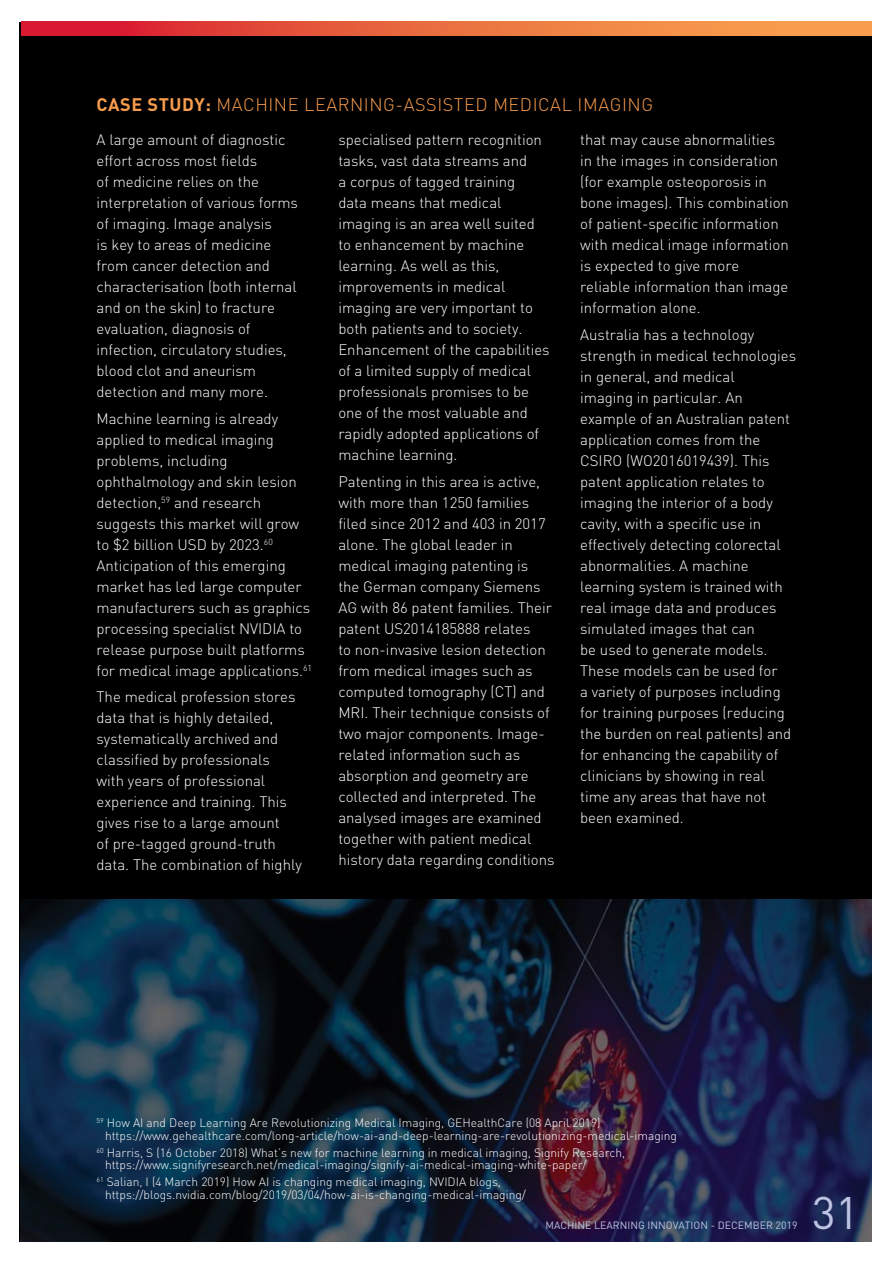
<style>
.page{position:relative;width:893px;height:1263px;background:#fff}
.page>*{position:absolute;margin:0;border:0;box-sizing:border-box;transform-origin:0 0}
.t1{font:45px "DIN";color:#bdc3e2}
.t2{font:300 18px "DIN";letter-spacing:.03em;color:#f89c4d}
.t3{font:300 15px/21px "DIN";color:#fff}
.t4{font:300 12px/12.8px "DIN";color:#fff}
.t5{font:10.5px "DIN";color:#bdc3e2}
.s1{font-weight:700}
</style>
<div class="page">
<div style="left:19px;top:22px;width:853px;height:1220px;background:#000"></div>
<img style="left:21px;top:899px;width:850px;height:343px">
<svg style="left:21px;top:21px;width:851px;height:14px;background:#e9663f"></svg>
<p class="t2" style="left:97px;top:94px;width:558px"><span class="s1">CASE STUDY:</span> MACHINE LEARNING-ASSISTED MEDICAL IMAGING</p>
<p class="t3" style="left:97px;top:129px;width:203px">A large amount of diagnostic effort across most fields<br>of medicine relies on the interpretation of various forms of imaging. Image analysis<br>is key to areas of medicine from cancer detection and characterisation (both internal and on the skin) to fracture evaluation, diagnosis of infection, circulatory studies, blood clot and aneurism detection and many more.</p>
<p class="t3" style="left:97px;top:408px;width:217px">Machine learning is already applied to medical imaging problems, including ophthalmology and skin lesion detection,<sup>59</sup> and research suggests this market will grow to $2 billion USD by 2023.<sup>60<br></sup>Anticipation of this emerging market has led large computer manufacturers such as graphics processing specialist NVIDIA to release purpose built platforms for medical image applications.<sup>61</sup></p>
<p class="t3" style="left:97px;top:686px;width:207px">The medical profession stores data that is highly detailed, systematically archived and classified by professionals<br>with years of professional experience and training. This gives rise to a large amount<br>of pre-tagged ground-truth data. The combination of highly</p>
<p class="t3" style="left:580px;top:129px;width:210px">that may cause abnormalities in the images in consideration (for example osteoporosis in bone images). This combination of patient-specific information with medical image information is expected to give more reliable information than image information alone.</p>
<p class="t3" style="left:580px;top:324px;width:217px">Australia has a technology strength in medical technologies in general, and medical<br>imaging in particular. An example of an Australian patent application comes from the<br>CSIRO (WO2016019439). This patent application relates to imaging the interior of a body cavity, with a specific use in effectively detecting colorectal abnormalities. A machine learning system is trained with real image data and produces simulated images that can<br>be used to generate models.<br>These models can be used for<br>a variety of purposes including for training purposes (reducing the burden on real patients) and for enhancing the capability of clinicians by showing in real time any areas that have not been examined.</p>
<p class="t3" style="left:338px;top:129px;width:213px">specialised pattern recognition tasks, vast data streams and<br>a corpus of tagged training<br>data means that medical imaging is an area well suited to enhancement by machine learning. As well as this, improvements in medical imaging are very important to both patients and to society.<br>Enhancement of the capabilities of a limited supply of medical professionals promises to be one of the most valuable and rapidly adopted applications of machine learning.</p>
<p class="t3" style="left:338px;top:471px;width:218px">Patenting in this area is active, with more than 1250 families filed since 2012 and 403 in 2017 alone. The global leader in medical imaging patenting is<br>the German company Siemens<br>AG with 86 patent families. Their patent US2014185888 relates<br>to non-invasive lesion detection from medical images such as computed tomography (CT) and<br>MRI. Their technique consists of two major components. Image&shy;related information such as absorption and geometry are collected and interpreted. The analysed images are examined together with patient medical history data regarding conditions</p>
<p class="t4" style="left:105px;top:1116px;width:573px;text-indent:-8px"><sup>59</sup> How AI and Deep Learning Are Revolutionizing Medical Imaging, GEHealthCare (08 April 2019) https://www.gehealthcare.com/long-article/how-ai-and-deep-learning-are-revolutionizing-medical-imaging</p>
<p class="t4" style="left:105px;top:1146px;width:522px;text-indent:-8px"><sup>60</sup> Harris, S (16 October 2018) What’s new for machine learning in medical imaging, Signify Research, https://www.signifyresearch.net/medical-imaging/signify-ai-medical-imaging-white-paper/</p>
<p class="t4" style="left:105px;top:1175px;width:422px;text-indent:-8px"><sup>61</sup> Salian, I (4 March 2019) How AI is changing medical imaging, NVIDIA blogs, https://blogs.nvidia.com/blog/2019/03/04/how-ai-is-changing-medical-imaging/</p>
<p class="t5" style="left:546px;top:1218px;width:253px">MACHINE LEARNING INNOVATION - DECEMBER 2019</p>
<h1 class="t1" style="left:812px;top:1185px;width:48px">31</h1>
</div>
